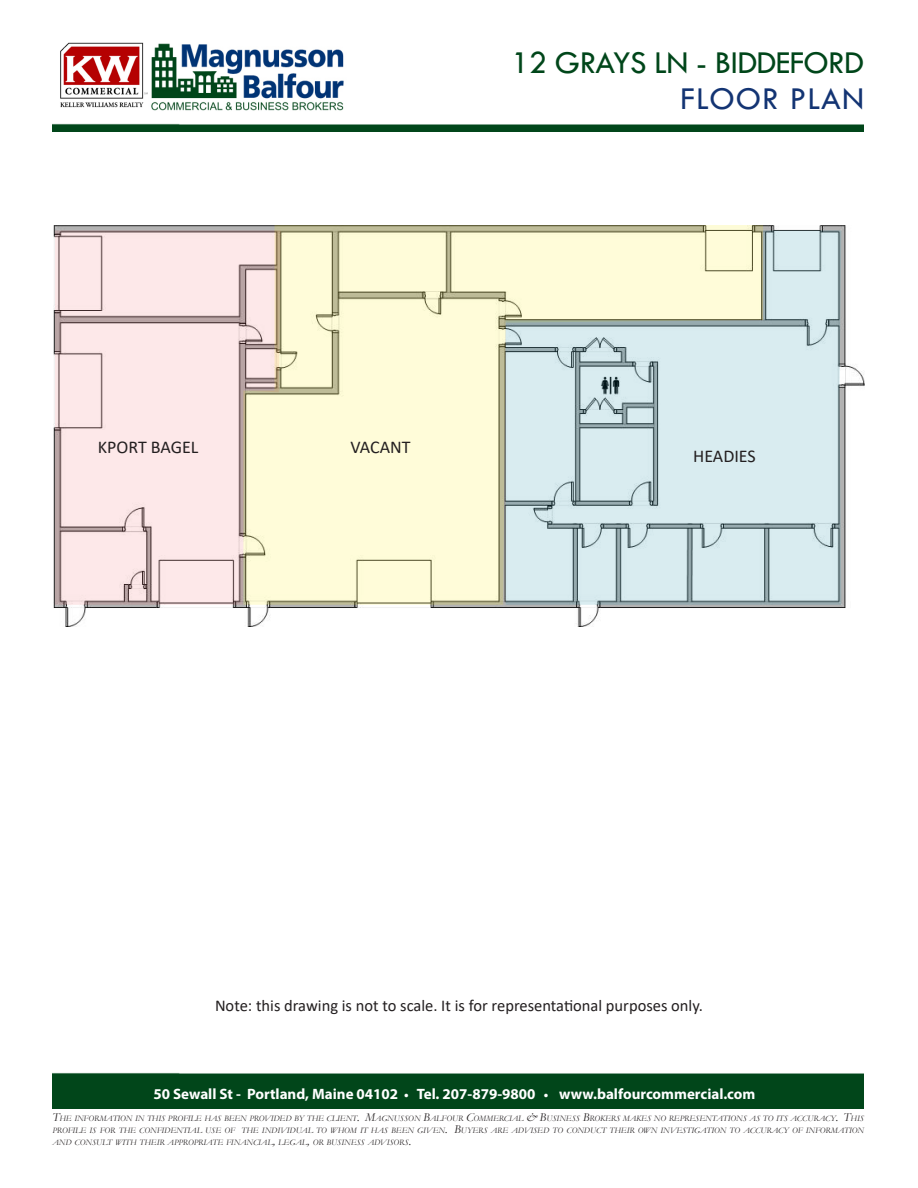
<style>
.page{position:relative;width:918px;height:1188px;background:#fff}
.page>*{position:absolute;margin:0;border:0;box-sizing:border-box;transform-origin:0 0}
.t1{font:33px "Tw Cen";letter-spacing:-.02em;color:#00461a}
.t2{font:33px "Tw Cen";letter-spacing:.03em;color:#133473}
.t3{font:18px "Calibri";color:#231f20}
.t4{font:16.5px "Calibri";color:#231f20}
.t5{font:700 15px "Myriad Pro";color:#fff}
.t6{font:italic 8.4px/12px "Garamond";color:#231f20;text-align:justify}
.s1{font-size:13.5px}
.s2{font-size:12px}
</style>
<div class="page">
<img style="left:60px;top:42px;width:88px;height:66px">
<img style="left:151px;top:43px;width:193px;height:68px">
<img style="left:52px;top:123px;width:812px;height:9px">
<div style="left:52px;top:1072px;width:812px;height:36px;background:#01461a"></div>
<img style="left:53px;top:225px;width:812px;height:402px">
<svg style="left:55px;top:230px;width:188px;height:375px;background:#f2ddde"></svg>
<svg style="left:243px;top:225px;width:520px;height:380px;background:#f3efce"></svg>
<svg style="left:506px;top:230px;width:335px;height:375px;background:#d3e2df"></svg>
<p class="t1" style="left:511px;top:43px;width:354px">12 GRAYS LN - BIDDEFORD</p>
<p class="t2" style="left:681px;top:79px;width:185px">FLOOR PLAN</p>
<p class="t3" style="left:98px;top:434px;width:102px">KPORT BAGEL</p>
<p class="t3" style="left:351px;top:434px;width:62px">VACANT</p>
<p class="t3" style="left:693px;top:443px;width:64px">HEADIES</p>
<p class="t4" style="left:215px;top:994px;width:489px">Note: this drawing is not to scale. It is for representational purposes only.</p>
<p class="t5" style="left:153px;top:1084px;width:604px">50 Sewall St - Portland, Maine 04102 <span class="s1">•</span> Tel. 207-879-9800 <span class="s1">•</span> www.balfourcommercial.com</p>
<p class="t6" style="left:52px;top:1112px;width:813px"><span class="s2">T</span>HE INFORMATION IN THIS PROFILE HAS BEEN PROVIDED BY THE CLIENT<span class="s2">. M</span>AGNUSSON <span class="s2">B</span>ALFOUR <span class="s2">C</span>OMMERCIAL <span class="s2">&amp; B</span>USINESS <span class="s2">B</span>ROKERS MAKES NO REPRESENTATIONS AS TO ITS ACCURACY<span class="s2">. T</span>HIS PROFILE IS FOR THE CONFIDENTIAL USE OF THE INDIVIDUAL TO WHOM IT HAS BEEN GIVEN<span class="s2">. B</span>UYERS ARE ADVISED TO CONDUCT THEIR OWN INVESTIGATION TO ACCURACY OF INFORMATION AND CONSULT WITH THEIR APPROPRIATE FINANCIAL<span class="s2">,</span> LEGAL<span class="s2">,</span> OR BUSINESS ADVISORS<span class="s2">.</span></p>
</div>
